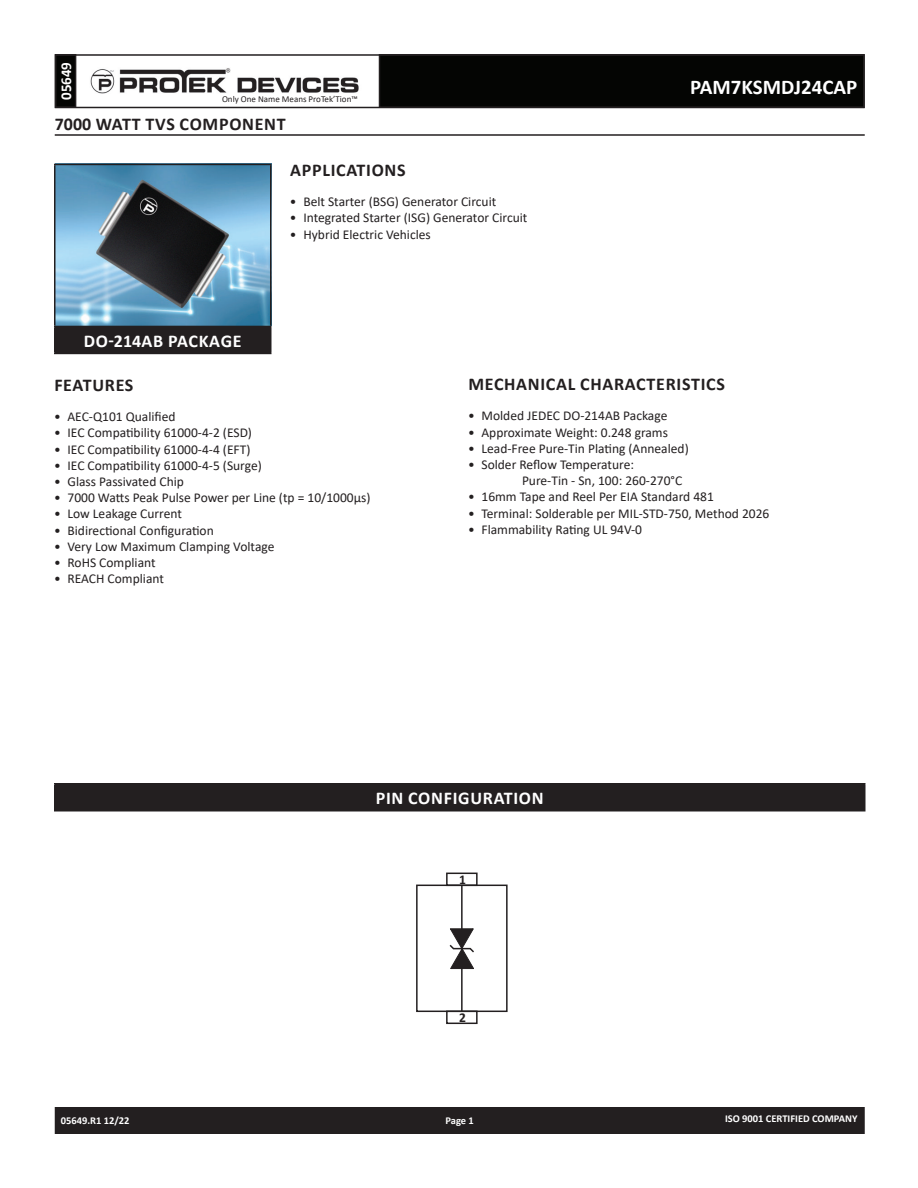
<style>
.page{position:relative;width:918px;height:1188px;background:#fff}
.page>*{position:absolute;margin:0;border:0;box-sizing:border-box;transform-origin:0 0}
.t1{font:700 21px "Calibri";color:#fff}
.t2{font:700 18px "Calibri";letter-spacing:.04em;color:#231f20}
.t3{font:700 18px "Calibri";letter-spacing:.04em;color:#fff}
.t4{font:700 15px "Calibri";color:#fff}
.t5{font:13.5px/16.2px "Calibri";color:#231f20}
.t6{font:700 13.5px "Calibri";color:#231f20}
.t7{font:700 10.5px "Calibri";color:#fff}
.t8{font:9px "Calibri";color:#231f20}
</style>
<div class="page">
<div style="left:56px;top:1108px;width:808px;height:25px;background:#231f20"></div>
<div style="left:55px;top:1107px;width:810px;height:27px;border:2px solid #231f20"></div>
<div style="left:56px;top:55px;width:20px;height:52px;background:#040503"></div>
<div style="left:55px;top:54px;width:21px;height:54px;border:2px solid #231f20"></div>
<div style="left:380px;top:55px;width:484px;height:52px;background:#040503"></div>
<div style="left:55px;top:54px;width:810px;height:54px;border:2px solid #231f20"></div>
<img style="left:90px;top:68px;width:269px;height:26px">
<hr style="left:55px;top:134px;width:810px;height:2px;background:#231f20">
<div style="left:55px;top:784px;width:810px;height:27px;background:#231f20"></div>
<hr style="left:54px;top:783px;width:812px;height:1px;background:#231f20">
<hr style="left:54px;top:784px;width:2px;height:26px;background:#231f20">
<hr style="left:864px;top:784px;width:2px;height:26px;background:#231f20">
<hr style="left:54px;top:810px;width:812px;height:2px;background:#231f20">
<img style="left:56px;top:165px;width:214px;height:161px">
<div style="left:55px;top:326px;width:216px;height:27px;background:#231f20"></div>
<hr style="left:54px;top:164px;width:218px;height:1px;background:#231f20">
<hr style="left:54px;top:165px;width:2px;height:161px;background:#231f20">
<hr style="left:270px;top:165px;width:2px;height:161px;background:#231f20">
<hr style="left:54px;top:326px;width:218px;height:1px;background:#231f20">
<hr style="left:54px;top:327px;width:2px;height:26px;background:#231f20">
<hr style="left:270px;top:327px;width:2px;height:26px;background:#231f20">
<hr style="left:54px;top:353px;width:218px;height:1px;background:#231f20">
<div style="left:416px;top:885px;width:92px;height:127px;border:2px solid #231f20"></div>
<div style="left:446px;top:1011px;width:32px;height:13px;border:2px solid #231f20"></div>
<div style="left:446px;top:873px;width:32px;height:13px;border:2px solid #231f20"></div>
<hr style="left:461px;top:886px;width:2px;height:126px;background:#231f20">
<svg style="left:449px;top:928px;width:25px;height:41px"></svg>
<p class="t4" style="left:55px;top:100px;width:40px;rotate:-90deg">05649</p>
<p class="t8" style="left:222px;top:93px;width:137px">Only One Name Means ProTek’Tion™</p>
<h2 class="t2" style="left:55px;top:111px;width:232px">7000 WATT TVS COMP ONENT</h2>
<h2 class="t3" style="left:84px;top:328px;width:159px">DO-214AB PACKAGE</h2>
<h2 class="t2" style="left:290px;top:157px;width:51px">APPLICATIONS</h2>
<p class="t5" style="left:290px;top:193px;width:208px">• Belt Starter (BSG) Generator Circuit</p>
<p class="t5" style="left:290px;top:209px;width:239px">• Integrated Starter (ISG) Generator Circuit</p>
<p class="t5" style="left:290px;top:226px;width:142px">• Hybrid Electric Vehicles</p>
<h1 class="t1" style="left:690px;top:73px;width:169px">PAM7KSMDJ24CAP</h1>
<h2 class="t2" style="left:54px;top:372px;width:61px">FEATURES</h2>
<p class="t5" style="left:54px;top:408px;width:123px">• AEC-Q101 Qualified</p>
<p class="t5" style="left:54px;top:424px;width:200px">• IEC Compatibility 61000-4-2 (ESD)</p>
<p class="t5" style="left:54px;top:441px;width:198px">• IEC Compatibility 61000-4-4 (EFT)</p>
<p class="t5" style="left:54px;top:457px;width:209px">• IEC Compatibility 61000-4-5 (Surge)</p>
<p class="t5" style="left:54px;top:473px;width:131px">• Glass Passivated Chip</p>
<p class="t5" style="left:54px;top:489px;width:318px">• 7000 Watts Peak Pulse Power per Line (tp = 10/1000µs)</p>
<p class="t5" style="left:54px;top:505px;width:129px">• Low Leakage Current</p>
<p class="t5" style="left:54px;top:522px;width:161px">• Bidirectional Configuration</p>
<p class="t5" style="left:54px;top:538px;width:222px">• Very Low Maximum Clamping Voltage</p>
<p class="t5" style="left:54px;top:554px;width:103px">• RoHS Compliant</p>
<p class="t5" style="left:54px;top:570px;width:111px">• REACH Compliant</p>
<h2 class="t2" style="left:468px;top:371px;width:60px">MECHANICA</h2>
<h2 class="t2" style="left:568px;top:371px;width:46px">L CHARACTERISTICS</h2>
<p class="t5" style="left:468px;top:408px;width:201px">• Molded JEDEC DO-214AB Package</p>
<p class="t5" style="left:468px;top:424px;width:202px">• Approximate Weight: 0.248 grams</p>
<p class="t5" style="left:468px;top:440px;width:222px">• Lead-Free Pure-Tin Plating (Annealed)</p>
<p class="t5" style="left:522px;top:456px;width:162px;text-indent:-54px">• Solder Reflow Temperature:<br>Pure-Tin - Sn, 100: 260-270°C</p>
<p class="t5" style="left:468px;top:489px;width:247px">• 16mm Tape and Reel Per EIA Standard 481</p>
<p class="t5" style="left:468px;top:505px;width:303px">• Terminal: Solderable per MIL-STD-750, Method 2026</p>
<p class="t5" style="left:468px;top:521px;width:176px">• Flammability Rating UL 94V-0</p>
<h2 class="t3" style="left:376px;top:785px;width:169px">PIN CONFIGURATION</h2>
<p class="t6" style="left:459px;top:871px;width:8px">1</p>
<p class="t6" style="left:459px;top:1009px;width:8px">2</p>
<p class="t7" style="left:61px;top:1113px;width:70px">05649.R1 12/22</p>
<p class="t7" style="left:446px;top:1113px;width:30px">PAGE 1</p>
<p class="t7" style="left:725px;top:1111px;width:134px">ISO 9001 CERTIFIED COMPANY</p>
</div>
